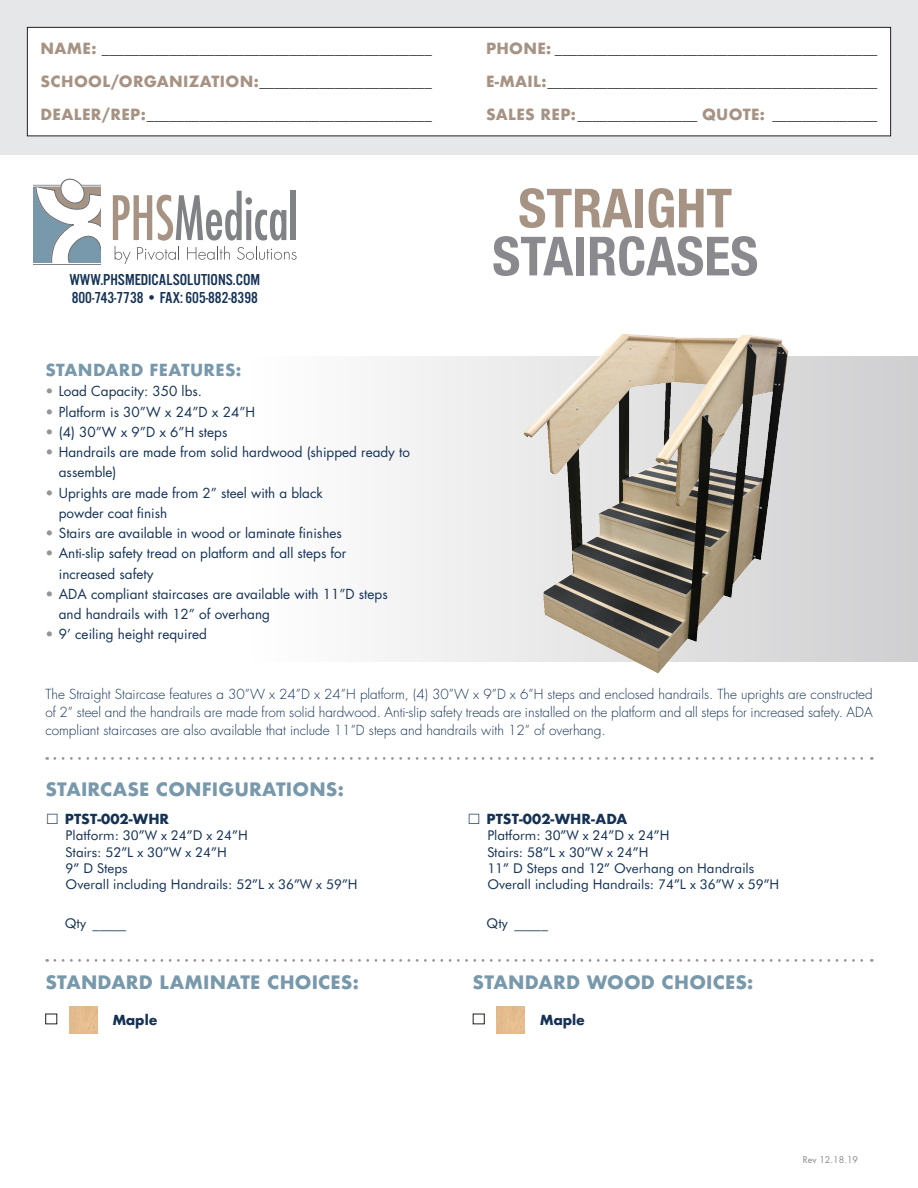
<style>
.page{position:relative;width:918px;height:1188px;background:#fff}
.page>*{position:absolute;margin:0;border:0;box-sizing:border-box;transform-origin:0 0}
.Feature_Header{font:700 condensed 54px/48px "Helvetica Neue";color:#8a8a8e;text-align:center}
.t1{font:700 18px "Futura";letter-spacing:.01em;color:#7898ac}
.t2{font:16.5px "Alternate Got No 3 D";color:#153256}
.t3{font:700 16.2px "Futura";letter-spacing:.02em;color:#7898ac}
.t4{font:700 15px "Minion Pro";color:#231f20}
.t5{font:13.5px/20.2px "Futura";color:#153256}
.t6{font:300 13.5px/18px "Futura";color:#153256;text-align:justify}
.t7{font:13.5px/16.2px "Futura BT";color:#153256}
.t8{font:700 13.5px "Futura";color:#153256}
.t9{font:9px "Futura";color:#8a8a8e}
.s1{font-family:"Futura";color:#a79383}
.s2{color:#939598}
.s3{color:#a79383}
</style>
<div class="page">
<svg style="left:386px;top:356px;width:532px;height:306px;fill:#ececec"></svg>
<svg style="left:55px;top:757px;width:817px;height:3px"></svg>
<svg style="left:55px;top:959px;width:817px;height:3px"></svg>
<div style="left:0;top:0;width:918px;height:154px;background:#e6e7e9"></div>
<div style="left:27px;top:27px;width:864px;height:109px;background:#fff"></div>
<div style="left:27px;top:27px;width:864px;height:109px;border:1px solid #231f20"></div>
<svg style="left:113px;top:191px;width:184px;height:73px"></svg>
<svg style="left:33px;top:178px;width:68px;height:85px"></svg>
<hr style="left:33px;top:264px;width:69px;height:1px;background:#808285">
<div style="left:45px;top:1014px;width:12px;height:10px;border:1px solid #231f20"></div>
<img style="left:69px;top:1006px;width:28px;height:27px">
<div style="left:473px;top:1014px;width:12px;height:10px;border:1px solid #231f20"></div>
<img style="left:497px;top:1006px;width:28px;height:27px">
<img style="left:523px;top:333px;width:273px;height:341px">
<p class="t4" style="left:40px;top:39px;width:393px"><span class="s1">NAME:</span> ____________________________________________</p>
<p class="t4" style="left:40px;top:72px;width:393px"><span class="s1">SCHOOL/ORGANIZATION:</span>_______________________</p>
<p class="t4" style="left:40px;top:105px;width:393px"><span class="s1">DEALER/REP:</span>______________________________________</p>
<p class="t2" style="left:69px;top:271px;width:192px">WWW.PHSMEDICALSOLUTIONS.COM</p>
<p class="t2" style="left:72px;top:289px;width:188px">800-743-7738 • FAX: 605-882-8398</p>
<p class="t3" style="left:45px;top:358px;width:197px">STANDARD FEATURES:</p>
<p class="t5" style="left:45px;top:381px;width:158px"><span class="s2">•</span> Load Capacity: 350 lbs.</p>
<p class="t5" style="left:45px;top:401px;width:211px"><span class="s2">•</span> Platform is 30”W x 24”D x 24”H</p>
<p class="t5" style="left:45px;top:422px;width:184px"><span class="s2">•</span> (4) 30”W x 9”D x 6”H steps</p>
<p class="t5" style="left:59px;top:442px;width:353px;text-indent:-14px"><span class="s2">•</span> Handrails are made from solid hardwood (shipped ready to assemble)</p>
<p class="t5" style="left:59px;top:482px;width:265px;text-indent:-14px"><span class="s2">•</span> Uprights are made from 2” steel with a black powder coat finish</p>
<p class="t5" style="left:45px;top:523px;width:298px"><span class="s2">•</span> Stairs are available in wood or laminate finishes</p>
<p class="t5" style="left:59px;top:543px;width:289px;text-indent:-14px"><span class="s2">•</span> Anti-slip safety tread on platform and all steps for increased safety</p>
<p class="t5" style="left:59px;top:584px;width:330px;text-indent:-14px"><span class="s2">•</span> ADA compliant staircases are available with 11”D steps and handrails with 12” of overhang</p>
<p class="t5" style="left:45px;top:624px;width:163px"><span class="s2">•</span> 9’ ceiling height required</p>
<p class="t4" style="left:486px;top:39px;width:393px"><span class="s1">PHONE:</span> ___________________________________________</p>
<p class="t4" style="left:486px;top:72px;width:393px"><span class="s1">E-MAIL:</span>____________________________________________</p>
<p class="t4" style="left:486px;top:105px;width:393px"><span class="s1">SALES REP:</span>________________ <span class="s1">QUOTE:</span> ______________</p>
<p class="Feature_Header" style="left:492px;top:180px;width:268px"><span class="s3">STRAIGHT<br></span>STAIRCASES</p>
<p class="t6" style="left:45px;top:686px;width:829px">The Straight Staircase features a 30”W x 24”D x 24”H platform, (4) 30”W x 9”D x 6”H steps and enclosed handrails. The uprights are constructed of 2” steel and the handrails are made from solid hardwood. Anti-slip safety treads are installed on the platform and all steps for increased safety. ADA compliant staircases are also available that include 11”D steps and handrails with 12” of overhang.</p>
<p class="t1" style="left:45px;top:776px;width:300px">STAIRCASE CONFIGURATIONS:</p>
<p class="t8" style="left:45px;top:809px;width:125px">□ PTST-002-WHR</p>
<p class="t7" style="left:66px;top:827px;width:294px">Platform: 30”W x 24”D x 24”H<br>Stairs: 52”L x 30”W x 24”H<br>9” D Steps<br>Overall including Handrails: 52”L x 36”W x 59”H</p>
<p class="t7" style="left:65px;top:915px;width:63px">Qty _____</p>
<p class="t1" style="left:45px;top:969px;width:315px">STANDARD LAMINATE CHOICES:</p>
<p class="t8" style="left:112px;top:1010px;width:47px">Maple</p>
<p class="t8" style="left:467px;top:809px;width:162px">□ PTST-002-WHR-ADA</p>
<p class="t7" style="left:487px;top:827px;width:294px">Platform: 30”W x 24”D x 24”H<br>Stairs: 58”L x 30”W x 24”H<br>11” D Steps and 12” Overhang on Handrails Overall including Handrails: 74”L x 36”W x 59”H</p>
<p class="t7" style="left:487px;top:915px;width:63px">Qty _____</p>
<p class="t1" style="left:472px;top:969px;width:282px">STANDARD WOOD CHOICES:</p>
<p class="t8" style="left:540px;top:1010px;width:47px">Maple</p>
<p class="t9" style="left:803px;top:1153px;width:57px">Rev 12.18.19</p>
</div>
